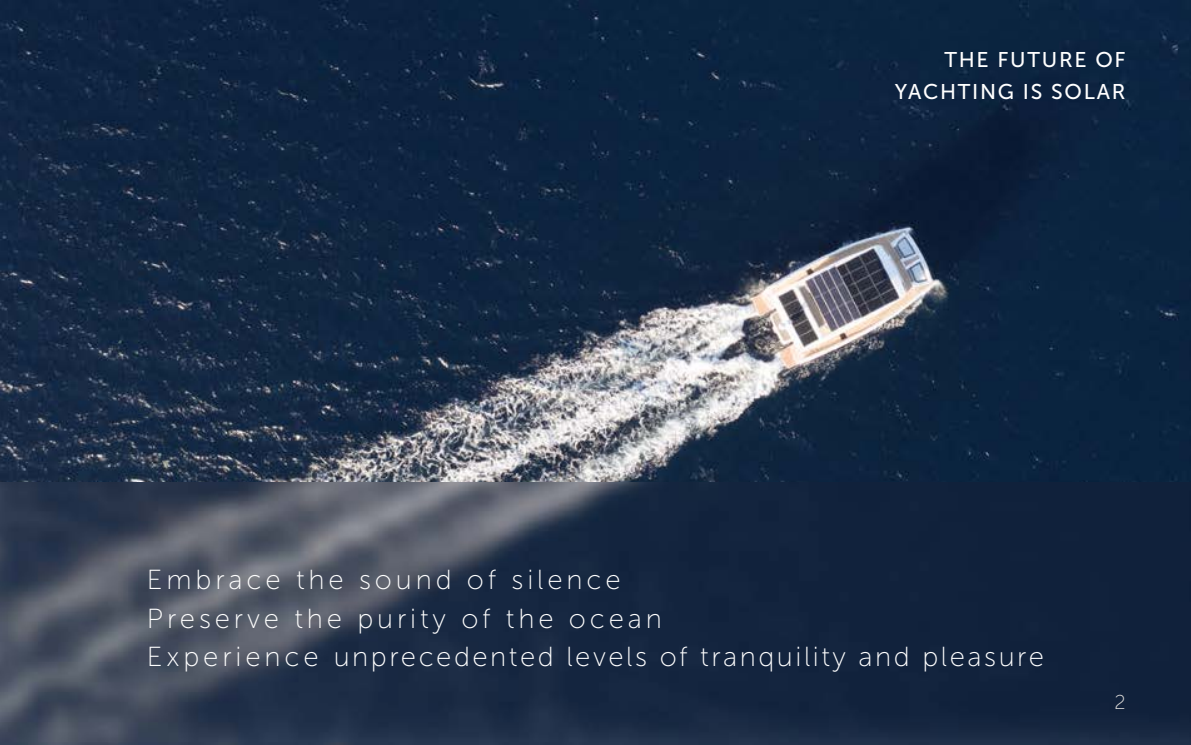
<style>
.page{position:relative;width:1191px;height:745px;background:#fff}
.page>*{position:absolute;margin:0;border:0;box-sizing:border-box;transform-origin:0 0}
.t1{font:27.5px/38.8px "Museo Sans 100";letter-spacing:.135em;color:#fff}
.t2{font:21.25px/32.5px "Museo Sans 500";letter-spacing:.08em;color:#fff;text-align:right}
.t3{font:20px "Museo Sans 100";color:#e1dfdc}
</style>
<div class="page">
<img style="left:0;top:0;width:1190px;height:482px">
<img style="left:0;top:482px;width:1190px;height:262px">
<p class="t2" style="left:894px;top:43px;width:232px">THE FUTURE OF<br>YACHTING IS SOLAR</p>
<p class="t1" style="left:147px;top:560px;width:898px">Embrace the sound of silence<br>Preserve the purity of the ocean<br>Experience unprecedented levels of tranquility and pleasure</p>
<p class="t3" style="left:1114px;top:690px;width:13px">2</p>
</div>
